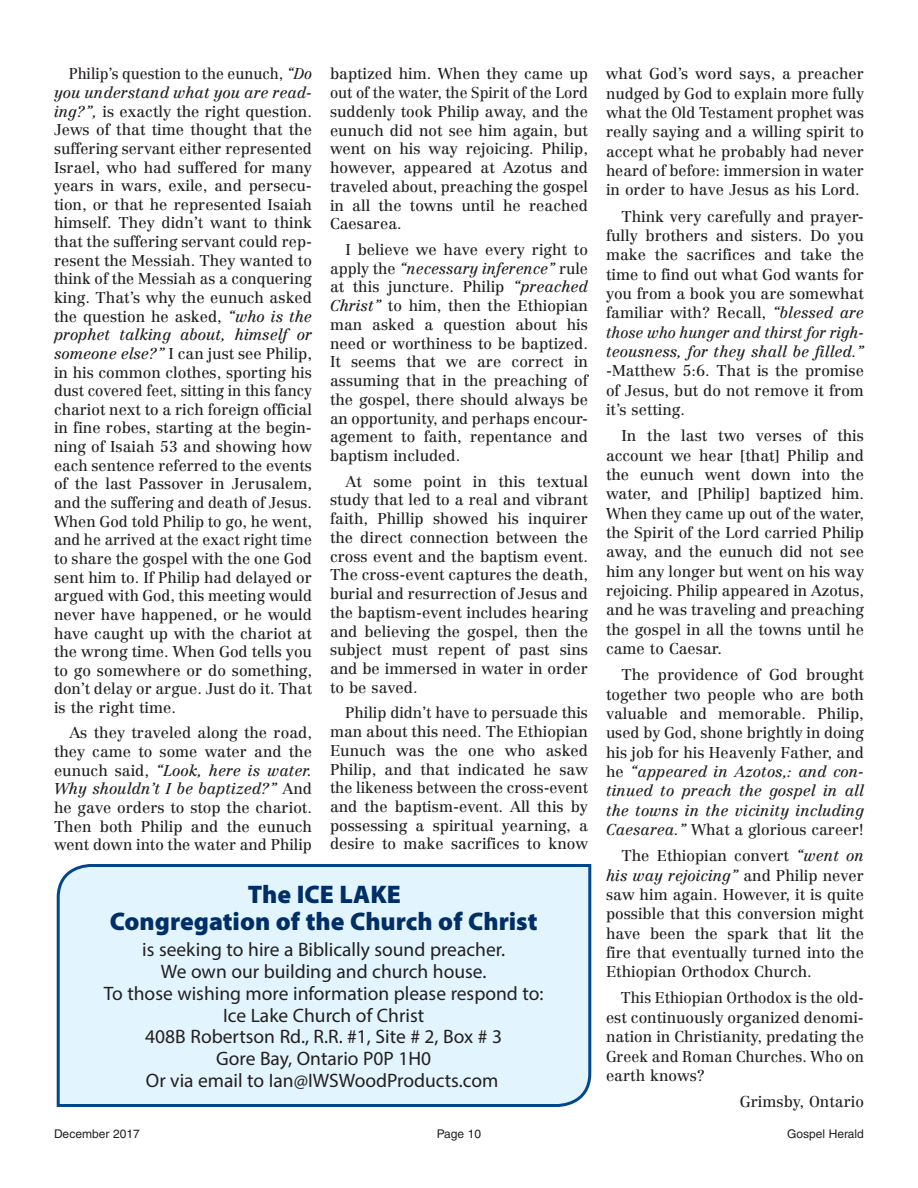
<style>
.page{position:relative;width:918px;height:1188px;background:#fff}
.page>*{position:absolute;margin:0;border:0;box-sizing:border-box;transform-origin:0 0}
.t1{font:900 25.5px/27px "Myriad Pro";color:#002f67;text-align:center}
.t2{font:19.5px/21.8px "Myriad Pro";color:#231f20;text-align:center}
.t3{font:15.45px/19.4px "Centennial";color:#231f20;text-align:justify}
.t4{font:15.45px/18.6px "Centennial";color:#231f20;text-align:justify;scale:.95 1}
.t5{font:15.45px/19.4px "Centennial";color:#231f20;text-align:justify;scale:.96 1}
.t6{font:12px "Helvetica";color:#231f20}
.s1{font-style:italic}
</style>
<div class="page">
<div style="left:56px;top:864px;width:536px;height:243px;background:#e2f4fd"></div>
<p class="t4" style="left:54px;top:65px;width:273px;text-indent:15px">Philip’s question to the eunuch, <span class="s1">“Do you understand what you are read&shy;ing?”,</span> is exactly the right question.<br>Jews of that time thought that the suffering servant either represented Israel, who had suffered for many years in wars, exile, and persecu&shy;tion, or that he represented Isaiah himself. They didn’t want to think that the suffering servant could rep&shy;resent the Messiah. They wanted to think of the Messiah as a conquering king. That’s why the eunuch asked the question he asked, <span class="s1">“who is the prophet talking about, himself or someone else?”</span> I can just see Philip, in his common clothes, sporting his dust covered feet, sitting in this fancy chariot next to a rich foreign official in fine robes, starting at the begin&shy;ning of Isaiah 53 and showing how each sentence referred to the events of the last Passover in Jerusalem, and the suffering and death of Jesus.<br>When God told Philip to go, he went, and he arrived at the exact right time to share the gospel with the one God sent him to. If Philip had delayed or argued with God, this meeting would never have happened, or he would have caught up with the chariot at the wrong time. When God tells you to go somewhere or do something, don’t delay or argue. Just do it. That is the right time.</p>
<p class="t3" style="left:54px;top:724px;width:260px;line-height:18.6px;text-indent:15px">As they traveled along the road, they came to some water and the eunuch said, <span class="s1">“Look, here is water.<br>Why shouldn’t I be baptized?”</span> And he gave orders to stop the chariot.<br>Then both Philip and the eunuch went down into the water and Philip</p>
<p class="t3" style="left:330px;top:64px;width:260px;line-height:18.8px">baptized him. When they came up out of the water, the Spirit of the Lord suddenly took Philip away, and the eunuch did not see him again, but went on his way rejoicing. Philip, however, appeared at Azotus and traveled about, preaching the gospel in all the towns until he reached Caesarea.</p>
<p class="t3" style="left:330px;top:240px;width:260px;line-height:18.8px;text-indent:15px">I believe we have every right to apply the <span class="s1">“necessary inference”</span> rule at this juncture. Philip <span class="s1">“preached Christ”</span> to him, then the Ethiopian man asked a question about his need or worthiness to be baptized.<br>It seems that we are correct in assuming that in the preaching of the gospel, there should always be an opportunity, and perhaps encour&shy;agement to faith, repentance and baptism included.</p>
<p class="t3" style="left:330px;top:472px;width:260px;line-height:18.8px;text-indent:16px">At some point in this textual study that led to a real and vibrant faith, Phillip showed his inquirer the direct connection between the cross event and the baptism event.<br>The cross-event captures the death, burial and resurrection of Jesus and the baptism-event includes hearing and believing the gospel, then the subject must repent of past sins and be immersed in water in order to be saved.</p>
<p class="t3" style="left:330px;top:703px;width:260px;line-height:18.8px;text-indent:15px">Philip didn’t have to persuade this man about this need. The Ethiopian Eunuch was the one who asked Philip, and that indicated he saw the likeness between the cross-event and the baptism-event. All this by possessing a spiritual yearning, a desire to make sacrifices to know</p>
<h1 class="t1" style="left:110px;top:880px;width:429px">The ICE LAKE<br>Congregation of the Church of Christ</h1>
<p class="t2" style="left:104px;top:939px;width:441px">is seeking to hire a Biblically sound preacher.<br>We own our building and church house.<br>To those wishing more information please respond to:<br>Ice Lake Church of Christ<br>408B Robertson Rd., R.R. #1, Site # 2, Box # 3<br>Gore Bay, Ontario P0P 1H0<br>Or via email to Ian@IWSWoodProducts.com</p>
<p class="t3" style="left:606px;top:64px;width:260px">what God’s word says, a preacher nudged by God to explain more fully what the Old Testament prophet was really saying and a willing spirit to accept what he probably had never heard of before: immersion in water in order to have Jesus as his Lord.</p>
<p class="t3" style="left:606px;top:206px;width:260px;text-indent:15px">Think very carefully and prayer&shy;fully brothers and sisters. Do you make the sacrifices and take the time to find out what God wants for you from a book you are somewhat familiar with? Recall, <span class="s1">“blessed are those who hunger and thirst for righ&shy;teousness, for they shall be filled.”</span></p>
<p class="t3" style="left:606px;top:361px;width:259px">-Matthew 5:6. That is the promise of Jesus, but do not remove it from it’s setting.</p>
<p class="t3" style="left:606px;top:426px;width:260px;text-indent:15px">In the last two verses of this account we hear [that] Philip and the eunuch went down into the water, and [Philip] baptized him.<br>When they came up out of the water, the Spirit of the Lord carried Philip away, and the eunuch did not see him any longer but went on his way rejoicing. Philip appeared in Azotus, and he was traveling and preaching the gospel in all the towns until he came to Caesar.</p>
<p class="t3" style="left:606px;top:665px;width:260px;text-indent:15px">The providence of God brought together two people who are both valuable and memorable. Philip, used by God, shone brightly in doing his job for his Heavenly Father, and he <span class="s1">“appeared in Azotos,: and con&shy;tinued to preach the gospel in all the towns in the vicinity including Caesarea.”</span> What a glorious career!</p>
<p class="t3" style="left:606px;top:846px;width:260px;text-indent:15px">The Ethiopian convert <span class="s1">“went on his way rejoicing”</span> and Philip never saw him again. However, it is quite possible that this conversion might have been the spark that lit the fire that eventually turned into the Ethiopian Orthodox Church.</p>
<p class="t5" style="left:606px;top:988px;width:270px;text-indent:15px">This Ethiopian Orthodox is the old&shy;est continuously organized denomi&shy;nation in Christianity, predating the Greek and Roman Churches. Who on earth knows?</p>
<p class="t3" style="left:740px;top:1092px;width:126px">Grimsby, Ontario</p>
<p class="t6" style="left:54px;top:1127px;width:87px">December 2017</p>
<p class="t6" style="left:437px;top:1127px;width:46px">Page 10</p>
<p class="t6" style="left:787px;top:1127px;width:78px">Gospel Herald</p>
</div>
